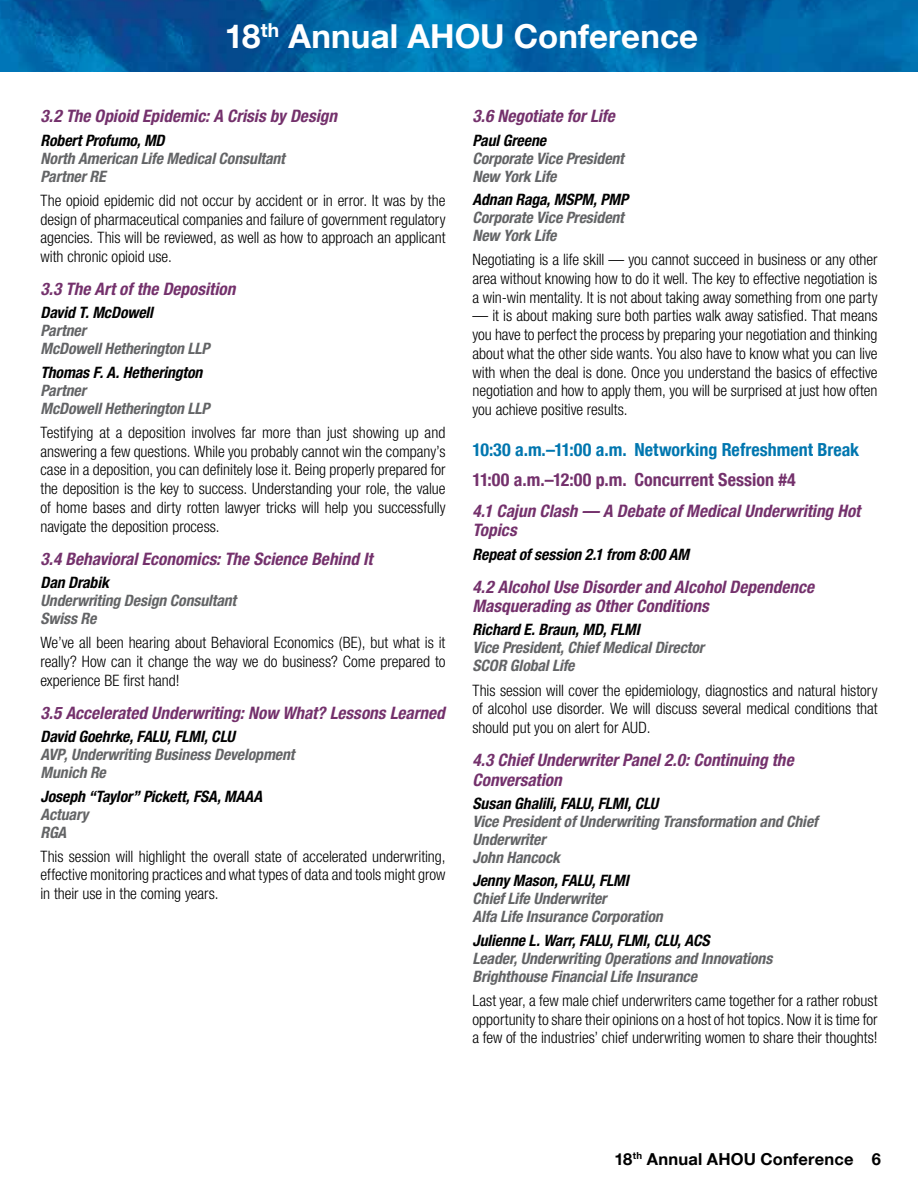
<style>
.page{position:relative;width:918px;height:1188px;background:#fff}
.page>*{position:absolute;margin:0;border:0;box-sizing:border-box;transform-origin:0 0}
.t1{font:700 33px "Helvetica Neue LT Com";letter-spacing:.005em;color:#fff}
.t2{font:700 condensed 18px "Helvetica Neue LT Com";color:#0076af}
.t3{font:700 condensed 18px "Helvetica Neue LT Com";color:#74316c}
.t4{font:italic 700 condensed 17.25px/19.5px "Helvetica Neue LT Com";color:#74316c}
.t5{font:700 16.5px "Helvetica Neue LT Com";letter-spacing:.01em;color:#000}
.t6{font:300 condensed 15.75px/18.8px "Helvetica Neue LT Com";color:#000;text-align:justify}
.t7{font:italic 700 condensed 15.75px/18px "Helvetica Neue LT Com";letter-spacing:-.005em;color:#636466}
.t8{font:italic 700 condensed 15.75px "Helvetica Neue LT Com";letter-spacing:-.005em;color:#000}
</style>
<div class="page">
<img style="left:0;top:0;width:918px;height:71px">
<h1 class="t1" style="left:225px;top:15px;width:475px">18<sup>th</sup> Annual AHOU Conference</h1>
<p class="t4" style="left:40px;top:106px;width:298px">3.2 The Opioid Epidemic: A Crisis by Design</p>
<p class="t8" style="left:40px;top:131px;width:126px">Robert Profumo, MD</p>
<p class="t7" style="left:40px;top:149px;width:246px">North American Life Medical Consultant<br>Partner RE</p>
<p class="t6" style="left:40px;top:191px;width:407px">The opioid epidemic did not occur by accident or in error. It was by the design of pharmaceutical companies and failure of government regulatory agencies. This will be reviewed, as well as how to approach an applicant with chronic opioid use.</p>
<p class="t4" style="left:40px;top:279px;width:196px">3.3 The Art of the Deposition</p>
<p class="t8" style="left:40px;top:303px;width:114px">David T. McDowell</p>
<p class="t7" style="left:40px;top:322px;width:171px">Partner<br>McDowell Hetherington LLP</p>
<p class="t8" style="left:40px;top:363px;width:163px">Thomas F. A. Hetherington</p>
<p class="t7" style="left:40px;top:381px;width:171px">Partner<br>McDowell Hetherington LLP</p>
<p class="t6" style="left:40px;top:423px;width:407px">Testifying at a deposition involves far more than just showing up and answering a few questions. While you probably cannot win the company’s case in a deposition, you can definitely lose it. Being properly prepared for the deposition is the key to success. Understanding your role, the value of home bases and dirty rotten lawyer tricks will help you successfully navigate the deposition process.</p>
<p class="t4" style="left:40px;top:549px;width:334px">3.4 Behavioral Economics: The Science Behind It</p>
<p class="t8" style="left:40px;top:573px;width:70px">Dan Drabik</p>
<p class="t7" style="left:40px;top:592px;width:197px">Underwriting Design Consultant<br>Swiss Re</p>
<p class="t6" style="left:40px;top:633px;width:407px">We’ve all been hearing about Behavioral Economics (BE), but what is it really? How can it change the way we do business? Come prepared to experience BE first hand!</p>
<p class="t4" style="left:40px;top:703px;width:406px">3.5 Accelerated Underwriting: Now What? Lessons Learned</p>
<p class="t8" style="left:40px;top:727px;width:196px">David Goehrke, FALU, FLMI, CLU</p>
<p class="t7" style="left:40px;top:746px;width:256px">AVP, Underwriting Business Development<br>Munich Re</p>
<p class="t8" style="left:40px;top:787px;width:223px">Joseph “Taylor” Pickett, FSA, MAAA</p>
<p class="t7" style="left:40px;top:805px;width:49px">Actuary<br>RGA</p>
<p class="t6" style="left:40px;top:847px;width:407px">This session will highlight the overall state of accelerated underwriting, effective monitoring practices and what types of data and tools might grow in their use in the coming years.</p>
<p class="t4" style="left:472px;top:106px;width:144px">3.6 Negotiate for Life</p>
<p class="t8" style="left:472px;top:131px;width:75px">Paul Greene</p>
<p class="t7" style="left:472px;top:149px;width:153px">Corporate Vice President<br>New York Life</p>
<p class="t8" style="left:472px;top:190px;width:157px">Adnan Raga, MSPM, PMP</p>
<p class="t7" style="left:472px;top:209px;width:153px">Corporate Vice President<br>New York Life</p>
<p class="t6" style="left:472px;top:250px;width:407px">Negotiating is a life skill — you cannot succeed in business or any other area without knowing how to do it well. The key to effective negotiation is a win-win mentality. It is not about taking away something from one party</p>
<p class="t6" style="left:472px;top:306px;width:407px">— it is about making sure both parties walk away satisfied. That means you have to perfect the process by preparing your negotiation and thinking about what the other side wants. You also have to know what you can live with when the deal is done. Once you understand the basics of effective negotiation and how to apply them, you will be surprised at just how often you achieve positive results.</p>
<p class="t2" style="left:472px;top:439px;width:388px">10:30 a.m.–11:00 a.m. Networking Refreshment Break</p>
<p class="t3" style="left:472px;top:469px;width:325px">11:00 a.m.–12:00 p.m. Concurrent Session #4</p>
<p class="t4" style="left:472px;top:501px;width:389px">4.1 Cajun Clash — A Debate of Medical Underwriting Hot<br>Topics</p>
<p class="t8" style="left:472px;top:545px;width:218px">Repeat of session 2.1 from 8:00 AM</p>
<p class="t4" style="left:472px;top:577px;width:343px">4.2 Alcohol Use Disorder and Alcohol Dependence<br>Masquerading as Other Conditions</p>
<p class="t8" style="left:472px;top:620px;width:169px">Richard E. Braun, MD, FLMI</p>
<p class="t7" style="left:472px;top:639px;width:233px">Vice President, Chief Medical Director<br>SCOR Global Life</p>
<p class="t6" style="left:472px;top:681px;width:407px">This session will cover the epidemiology, diagnostics and natural history of alcohol use disorder. We will discuss several medical conditions that should put you on alert for AUD.</p>
<p class="t4" style="left:472px;top:750px;width:323px">4.3 Chief Underwriter Panel 2.0: Continuing the<br>Conversation</p>
<p class="t8" style="left:472px;top:794px;width:187px">Susan Ghalili, FALU, FLMI, CLU</p>
<p class="t7" style="left:472px;top:812px;width:347px">Vice President of Underwriting Transformation and Chief<br>Underwriter<br>John Hancock</p>
<p class="t8" style="left:472px;top:871px;width:158px">Jenny Mason, FALU, FLMI</p>
<p class="t7" style="left:472px;top:890px;width:192px">Chief Life Underwriter<br>Alfa Life Insurance Corporation</p>
<p class="t8" style="left:472px;top:931px;width:239px">Julienne L. Warr, FALU, FLMI, CLU, ACS</p>
<p class="t7" style="left:472px;top:949px;width:301px">Leader, Underwriting Operations and Innovations<br>Brighthouse Financial Life Insurance</p>
<p class="t6" style="left:472px;top:991px;width:407px">Last year, a few male chief underwriters came together for a rather robust opportunity to share their opinions on a host of hot topics. Now it is time for a few of the industries’ chief underwriting women to share their thoughts!</p>
<p class="t5" style="left:615px;top:1148px;width:268px">18<sup>th</sup> Annual AHOU Conference 6</p>
</div>
